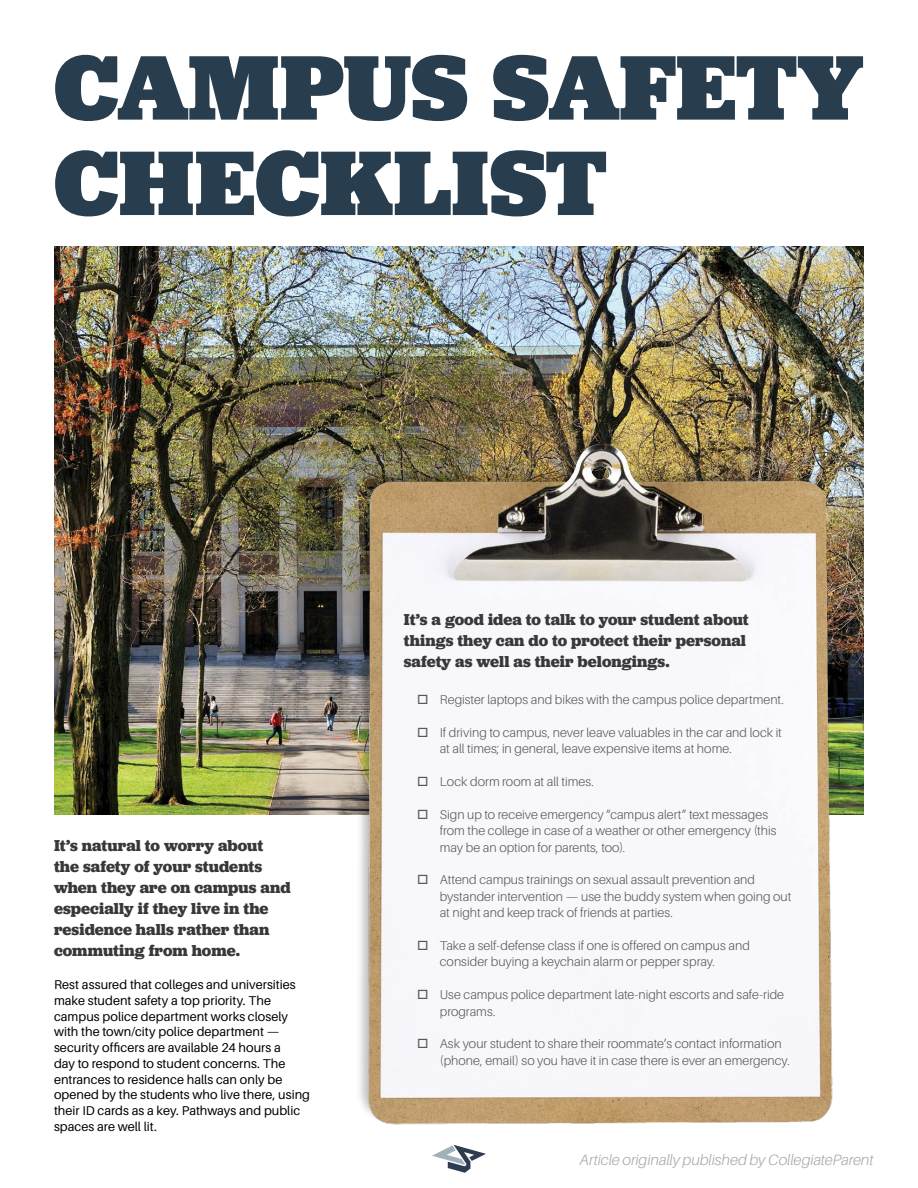
<style>
.page{position:relative;width:918px;height:1188px;background:#fff}
.page>*{position:absolute;margin:0;border:0;box-sizing:border-box;transform-origin:0 0}
.t1{font:900 95.4px/95.4px "Jubilat";letter-spacing:-.01em;color:#283d4e}
.t2{font:700 16.5px/21px "Jubilat";color:#383839}
.t3{font:italic 300 15px "Aileron";letter-spacing:-.005em;color:#a7a9ac}
.t4{font:300 12.75px/16.5px "Aileron";color:#58595b}
.t5{font:12.75px/15.8px "Aileron";color:#000}
</style>
<div class="page">
<svg style="left:432px;top:1153px;width:54px;height:20px"></svg>
<img style="left:54px;top:246px;width:810px;height:568px">
<img style="left:334px;top:425px;width:530px;height:728px">
<svg style="left:418px;top:695px;width:10px;height:9px"></svg>
<svg style="left:418px;top:727px;width:10px;height:10px"></svg>
<svg style="left:418px;top:776px;width:10px;height:10px"></svg>
<svg style="left:418px;top:809px;width:10px;height:10px"></svg>
<svg style="left:418px;top:875px;width:10px;height:9px"></svg>
<svg style="left:418px;top:941px;width:10px;height:9px"></svg>
<svg style="left:418px;top:990px;width:10px;height:9px"></svg>
<svg style="left:418px;top:1039px;width:10px;height:9px"></svg>
<h1 class="t1" style="left:54px;top:39px;width:812px">CAMPUS SAFETY<br>CHECKLIST</h1>
<p class="t2" style="left:54px;top:834px;width:238px">It’s natural to worry about the safety of your students when they are on campus and especially if they live in the residence halls rather than commuting from home.</p>
<p class="t5" style="left:54px;top:977px;width:258px">Rest assured that colleges and universities make student safety a top priority. The campus police department works closely with the town/city police department — security officers are available 24 hours a<br>day to respond to student concerns. The entrances to residence halls can only be opened by the students who live there, using their ID cards as a key. Pathways and public spaces are well lit.</p>
<p class="t2" style="left:404px;top:609px;width:347px">It’s a good idea to talk to your student about things they can do to protect their personal safety as well as their belongings.</p>
<p class="t4" style="left:440px;top:691px;width:346px">Register laptops and bikes with the campus police department.</p>
<p class="t4" style="left:440px;top:724px;width:344px">If driving to campus, never leave valuables in the car and lock it at all times; in general, leave expensive items at home.</p>
<p class="t4" style="left:440px;top:773px;width:156px">Lock dorm room at all times.</p>
<p class="t4" style="left:440px;top:806px;width:338px">Sign up to receive emergency “campus alert” text messages from the college in case of a weather or other emergency (this may be an option for parents, too).</p>
<p class="t4" style="left:440px;top:872px;width:353px">Attend campus trainings on sexual assault prevention and bystander intervention — use the buddy system when going out at night and keep track of friends at parties.</p>
<p class="t4" style="left:440px;top:937px;width:312px">Take a self-defense class if one is offered on campus and consider buying a keychain alarm or pepper spray.</p>
<p class="t4" style="left:440px;top:987px;width:346px">Use campus police department late-night escorts and safe-ride programs.</p>
<p class="t4" style="left:440px;top:1036px;width:352px">Ask your student to share their roommate’s contact information (phone, email) so you have it in case there is ever an emergency.</p>
<p class="t3" style="left:579px;top:1151px;width:296px">Article originally published by CollegiateParent</p>
</div>
